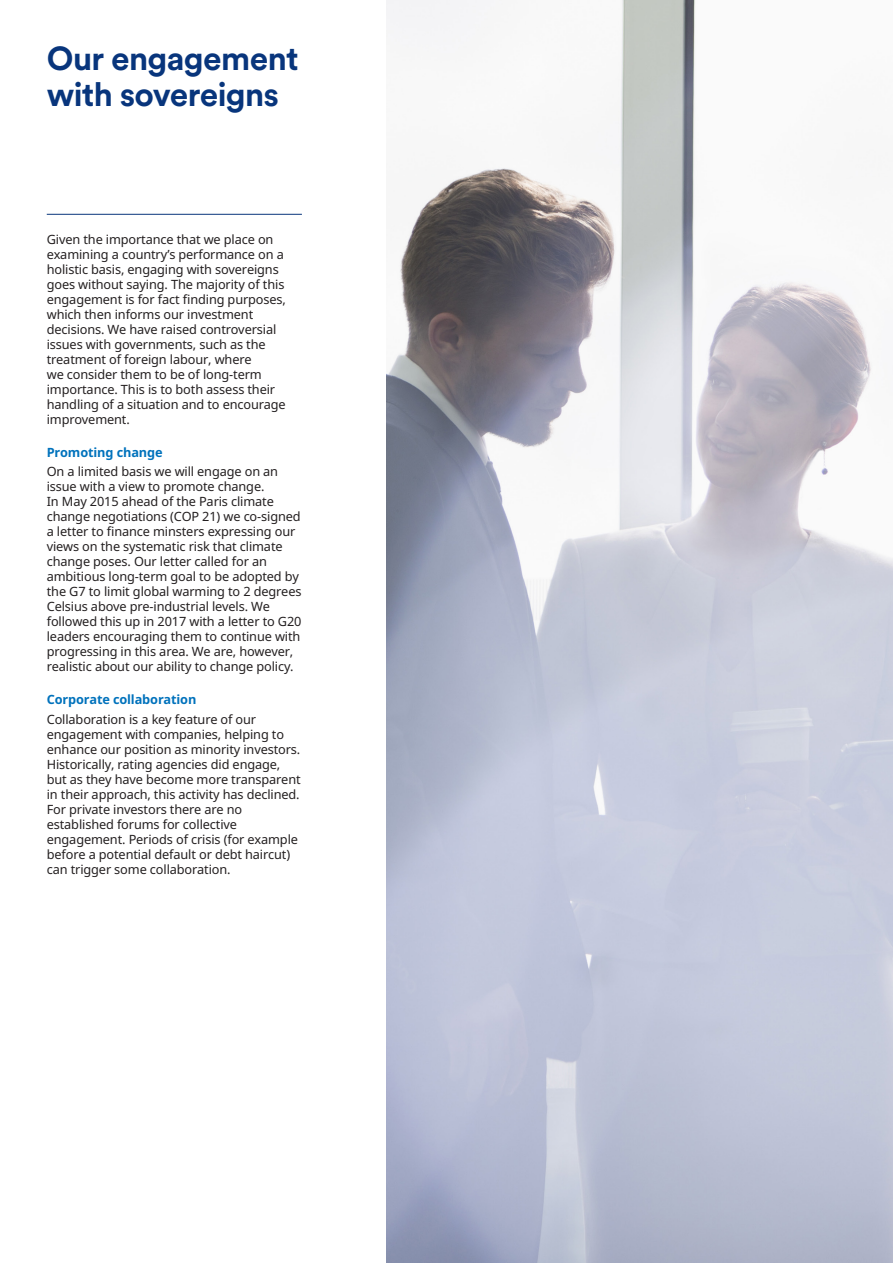
<style>
.page{position:relative;width:893px;height:1263px;background:#fff}
.page>*{position:absolute;margin:0;border:0;box-sizing:border-box;transform-origin:0 0}
._22_24_Heading_Pruss{font:700 33px/36px "Schroders Circular";letter-spacing:-.02em;color:#08357c}
._8_5_10_Body_Text_Bl{font:12.75px/15px "Noto Sans";letter-spacing:-.01em;color:#231f20}
._8_5_10_Sub_Head_Bod{font:700 12.75px "Noto Sans";letter-spacing:-.01em;color:#0072bc}
</style>
<div class="page">
<hr style="left:47px;top:214px;width:255px;height:1px;background:#08357c">
<img style="left:387px;top:0;width:506px;height:1263px">
<p class="_22_24_Heading_Pruss" style="left:47px;top:39px;width:253px">Our engagement with sovereigns</p>
<p class="_8_5_10_Body_Text_Bl" style="left:47px;top:232px;width:241px">Given the importance that we place on examining a country’s performance on a holistic basis, engaging with sovereigns goes without saying. The majority of this engagement is for fact finding purposes, which then informs our investment decisions. We have raised controversial issues with governments, such as the treatment of foreign labour, where<br>we consider them to be of long-term importance. This is to both assess their handling of a situation and to encourage improvement.</p>
<p class="_8_5_10_Sub_Head_Bod" style="left:47px;top:443px;width:117px">Promoting change</p>
<p class="_8_5_10_Body_Text_Bl" style="left:47px;top:464px;width:256px">On a limited basis we will engage on an issue with a view to promote change.<br>In May 2015 ahead of the Paris climate change negotiations (COP 21) we co-signed a letter to finance minsters expressing our views on the systematic risk that climate change poses. Our letter called for an ambitious long-term goal to be adopted by the G7 to limit global warming to 2 degrees Celsius above pre-industrial levels. We followed this up in 2017 with a letter to G20 leaders encouraging them to continue with progressing in this area. We are, however, realistic about our ability to change policy.</p>
<p class="_8_5_10_Sub_Head_Bod" style="left:47px;top:690px;width:151px">Corporate collaboration</p>
<p class="_8_5_10_Body_Text_Bl" style="left:47px;top:711px;width:255px">Collaboration is a key feature of our engagement with companies, helping to enhance our position as minority investors.<br>Historically, rating agencies did engage, but as they have become more transparent in their approach, this activity has declined.<br>For private investors there are no established forums for collective engagement. Periods of crisis (for example before a potential default or debt haircut) can trigger some collaboration.</p>
</div>
